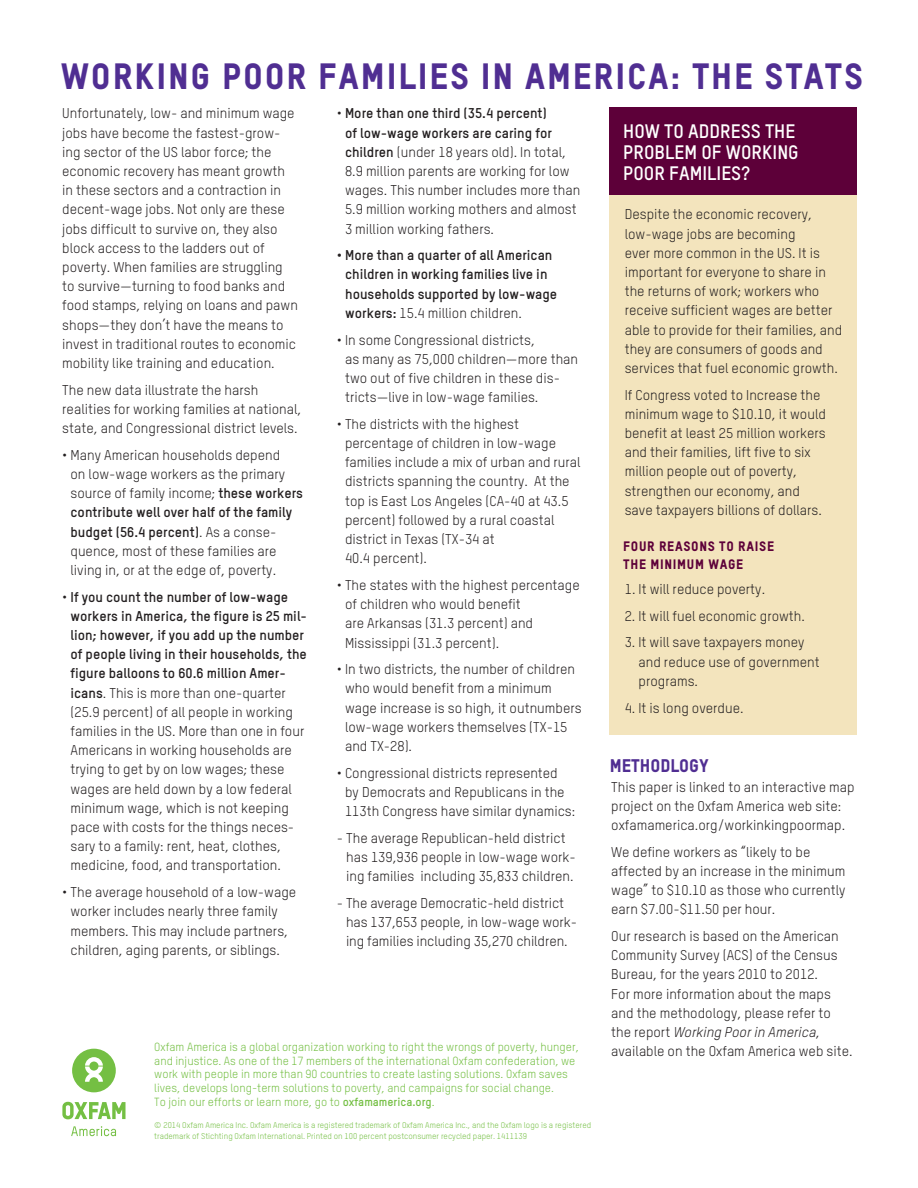
<style>
.page{position:relative;width:918px;height:1188px;background:#fff}
.page>*{position:absolute;margin:0;border:0;box-sizing:border-box;transform-origin:0 0}
.t1{font:36px "Oxfam TSTARPRO Headline";letter-spacing:.05em;color:#502e92}
.t2{font:700 19.2px/21px "Oxfam TSTARPRO";color:#fff}
.t3{font:18px "Oxfam TSTARPRO Headline";color:#502e92}
.t4{font:13.95px/19.2px "Oxfam TSTARPRO";color:#231f20}
.t5{font:700 13.95px/19.2px "Oxfam TSTARPRO";color:#231f20}
.t6{font:13.5px/18px "Oxfam TSTARPRO Headline";letter-spacing:.05em;color:#5d0039}
.t7{font:11.7px/14px "Oxfam TSTARPRO";color:#74bf43}
.t8{font:8.25px/11.2px "Oxfam TSTARPRO";color:#74bf43}
.s1{font-weight:700}
.s2{font-weight:400}
.s3{font-style:italic}
</style>
<div class="page">
<svg style="left:71px;top:1126px;width:45px;height:10px"></svg>
<svg style="left:72px;top:1049px;width:44px;height:43px"></svg>
<svg style="left:62px;top:1102px;width:64px;height:17px"></svg>
<div style="left:610px;top:195px;width:247px;height:539px;background:#f3e4bd"></div>
<div style="left:610px;top:108px;width:247px;height:87px;background:#5d0039"></div>
<h1 class="t1" style="left:61px;top:53px;width:804px">WORKING POOR FAMILIES IN AMERICA: THE STATS</h1>
<p class="t4" style="left:345px;top:104px;width:237px;text-indent:-8px">• <span class="s1">More than one third (35.4 percent)<br>of low-wage workers are caring for children</span> (under 18 years old). In total, 8.9 million parents are working for low wages. This number includes more than 5.9 million working mothers and almost 3 million working fathers.</p>
<p class="t5" style="left:345px;top:245px;width:214px;text-indent:-8px">• More than a quarter of all American children in working families live in households supported by low-wage workers: <span class="s2">15.4 million children.</span></p>
<p class="t4" style="left:345px;top:330px;width:235px;text-indent:-8px">• In some Congressional districts,<br>as many as 75,000 children—more than two out of five children in these dis&shy;tricts—live in low-wage families.</p>
<p class="t4" style="left:345px;top:414px;width:237px;text-indent:-8px">• The districts with the highest percentage of children in low-wage families include a mix of urban and rural districts spanning the country. At the top is East Los Angeles (CA-40 at 43.5 percent) followed by a rural coastal district in Texas (TX-34 at<br>40.4 percent).</p>
<p class="t4" style="left:345px;top:575px;width:236px;text-indent:-8px">• The states with the highest percentage of children who would benefit<br>are Arkansas (31.3 percent) and<br>Mississippi (31.3 percent).</p>
<p class="t4" style="left:345px;top:660px;width:238px;text-indent:-8px">• In two districts, the number of children who would benefit from a minimum wage increase is so high, it outnumbers low-wage workers themselves (TX-15 and TX-28).</p>
<p class="t4" style="left:345px;top:763px;width:232px;text-indent:-8px">• Congressional districts represented<br>by Democrats and Republicans in the<br>113th Congress have similar dynamics:</p>
<p class="t4" style="left:346px;top:828px;width:231px;text-indent:-9px">- The average Republican-held district has 139,936 people in low-wage work&shy;ing families including 35,833 children.</p>
<p class="t4" style="left:346px;top:893px;width:233px;text-indent:-9px">- The average Democratic-held district has 137,653 people, in low-wage work&shy;ing families including 35,270 children.</p>
<p class="t4" style="left:62px;top:104px;width:237px">Unfortunately, low- and minimum wage jobs have become the fastest-grow&shy;ing sector of the US labor force; the economic recovery has meant growth in these sectors and a contraction in decent-wage jobs. Not only are these jobs difficult to survive on, they also block access to the ladders out of poverty. When families are struggling to survive—turning to food banks and food stamps, relying on loans and pawn shops—they don’t have the means to invest in traditional routes to economic mobility like training and education.</p>
<p class="t4" style="left:62px;top:380px;width:241px">The new data illustrate the harsh realities for working families at national, state, and Congressional district levels.</p>
<p class="t4" style="left:71px;top:445px;width:234px;text-indent:-8px">• Many American households depend<br>on low-wage workers as the primary source of family income; <span class="s1">these workers contribute well over half of the family budget (56.4 percent)</span>. As a conse&shy;quence, most of these families are living in, or at the edge of, poverty.</p>
<p class="t4" style="left:71px;top:587px;width:238px;text-indent:-8px">• <span class="s1">If you count the number of low-wage workers in America, the figure is 25 mil&shy;lion; however, if you add up the number of people living in their households, the figure balloons to 60.6 million Amer&shy;icans</span>. This is more than one-quarter (25.9 percent) of all people in working families in the US. More than one in four Americans in working households are trying to get by on low wages; these wages are held down by a low federal minimum wage, which is not keeping pace with costs for the things neces&shy;sary to a family: rent, heat, clothes, medicine, food, and transportation.</p>
<p class="t4" style="left:71px;top:882px;width:227px;text-indent:-8px">• The average household of a low-wage worker includes nearly three family members. This may include partners, children, aging parents, or siblings.</p>
<h2 class="t2" style="left:623px;top:120px;width:177px">HOW TO ADDRESS THE<br>PROBLEM OF WORKING<br>POOR FAMILIES?</h2>
<p class="t4" style="left:625px;top:205px;width:219px">Despite the economic recovery, low-wage jobs are becoming<br>ever more common in the US. It is important for everyone to share in the returns of work; workers who receive sufficient wages are better able to provide for their families, and they are consumers of goods and services that fuel economic growth.</p>
<p class="t4" style="left:625px;top:385px;width:203px">If Congress voted to Increase the minimum wage to $10.10, it would benefit at least 25 million workers and their families, lift five to six million people out of poverty, strengthen our economy, and save taxpayers billions of dollars.</p>
<p class="t6" style="left:623px;top:537px;width:152px">FOUR REASONS TO RAISE<br>THE MINIMUM WAGE</p>
<p class="t4" style="left:625px;top:579px;width:142px">1. It will reduce poverty.</p>
<p class="t4" style="left:625px;top:606px;width:182px">2. It will fuel economic growth.</p>
<p class="t4" style="left:639px;top:633px;width:183px;text-indent:-14px">3. It will save taxpayers money and reduce use of government programs.</p>
<p class="t4" style="left:625px;top:698px;width:120px">4. It is long overdue.</p>
<p class="t3" style="left:610px;top:755px;width:101px">METHODLOGY</p>
<p class="t4" style="left:611px;top:777px;width:245px">This paper is linked to an interactive map project on the Oxfam America web site: oxfamamerica.org/workinkingpoormap.</p>
<p class="t4" style="left:611px;top:842px;width:236px">We define workers as “likely to be affected by an increase in the minimum wage” to $10.10 as those who currently earn $7.00-$11.50 per hour.</p>
<p class="t4" style="left:611px;top:926px;width:243px">Our research is based on the American Community Survey (ACS) of the Census Bureau, for the years 2010 to 2012.<br>For more information about the maps and the methodology, please refer to the report <span class="s3">Working Poor in America</span>, available on the Oxfam America web site.</p>
<p class="t7" style="left:154px;top:1039px;width:426px">Oxfam America is a global organization working to right the wrongs of poverty, hunger, and injustice. As one of the 17 members of the international Oxfam confederation, we work with people in more than 90 countries to create lasting solutions. Oxfam saves lives, develops long-term solutions to poverty, and campaigns for social change.<br>To join our efforts or learn more, go to <span class="s1">oxfamamerica.org</span>.</p>
<p class="t8" style="left:154px;top:1119px;width:438px">© 2014 Oxfam America Inc. Oxfam America is a registered trademark of Oxfam America Inc., and the Oxfam logo is a registered trademark of Stichting Oxfam International. Printed on 100 percent postconsumer recycled paper. 1411139</p>
</div>
